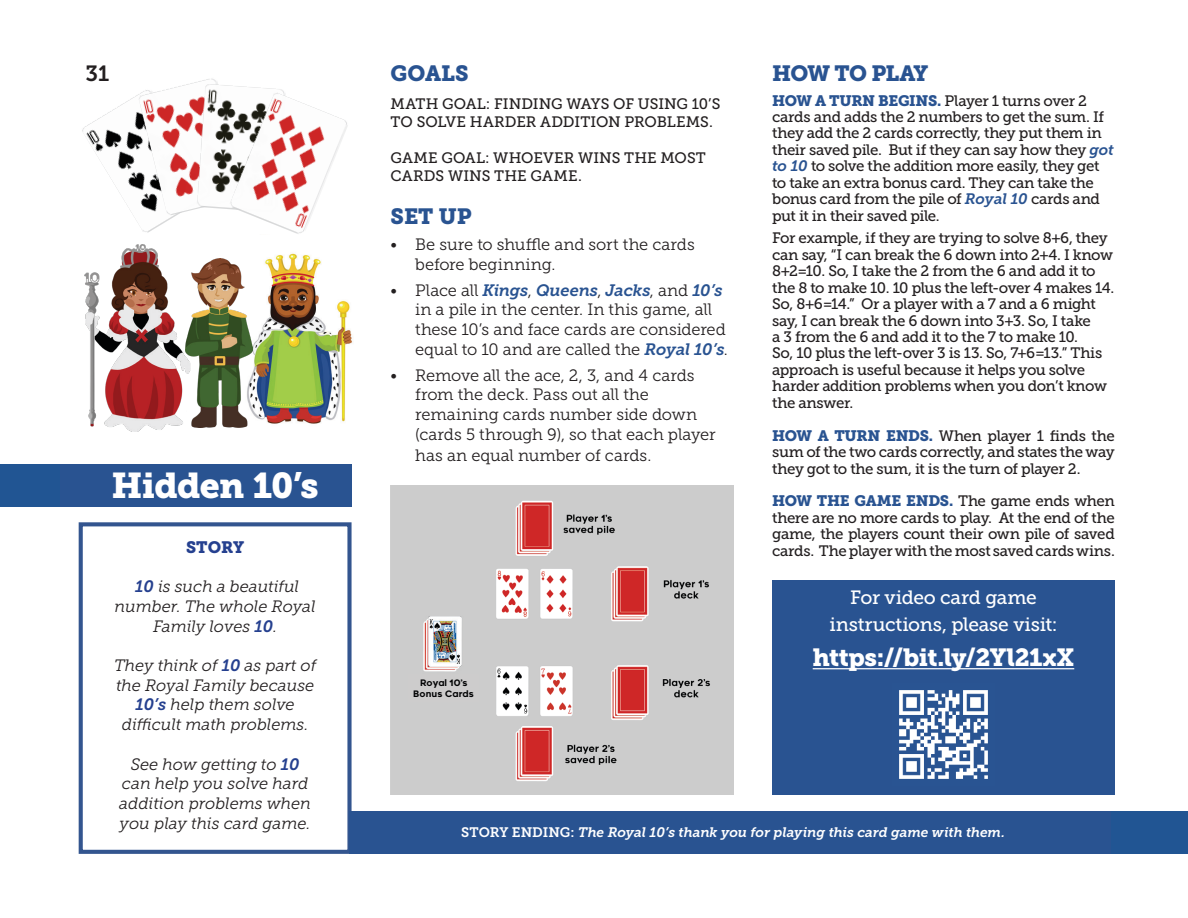
<style>
.page{position:relative;width:1188px;height:918px;background:#fff}
.page>*{position:absolute;margin:0;border:0;box-sizing:border-box;transform-origin:0 0}
.t1{font:35.7px "Museo Slab 900";letter-spacing:-.025em;color:#fff}
.t2{font:24.6px "Museo Slab 900";letter-spacing:-.015em;color:#fff}
.t3{font:21.9px "Museo Slab 900";letter-spacing:-.01em;color:#295391}
.t4{font:21.9px "Museo Slab 900";letter-spacing:-.035em;color:#295391}
.t5{font:21.9px "Museo Slab 700";color:#231f20}
.t6{font:19.2px/26.2px "Museo Slab 500";letter-spacing:-.01em;color:#fff;text-align:center}
.t7{font:16.5px/19.8px "Museo Slab 300";letter-spacing:-.01em;color:#231f20}
.t8{font:italic 16.5px/19.8px "Museo Slab 300";color:#231f20;text-align:center}
.t9{font:italic 16.5px "Museo Slab 700";letter-spacing:-.015em;color:#295391}
.t10{font:16.5px "Museo Slab 900";color:#25408f}
.t11{font:15.15px/16.5px "Museo Slab 500";letter-spacing:-.025em;color:#231f20}
.t12{font:15.15px/18.1px "Museo Slab 500";color:#231f20}
.t13{font:15.15px/18.1px "Museo Slab 500";letter-spacing:.005em;color:#231f20}
.t14{font:15.15px "Museo Slab 900";letter-spacing:-.02em;color:#295391}
.t15{font:italic 13.65px "Museo Slab 700";letter-spacing:-.005em;color:#fff}
.t16{font:9px/10.6px "Renogare";color:#020304;text-align:center}
.s1{font-family:"Museo Slab 300";font-style:normal;color:#231f20}
.s2{font-family:"Museo Slab 700";font-style:italic;color:#295391}
.s3{font-family:"Museo Slab 900";color:#295391}
.s4{font-family:"Museo Slab 500";color:#231f20}
.s5{font-family:"Museo Slab 700";color:#25408f}
.s6{font-style:normal}
</style>
<div class="page">
<div style="left:54px;top:464px;width:298px;height:43px;background:#295391"></div>
<div style="left:79px;top:522px;width:273px;height:332px;border:4px solid #33558f"></div>
<div style="left:349px;top:811px;width:766px;height:43px;background:#295391"></div>
<div style="left:772px;top:580px;width:343px;height:214px;background:#295391"></div>
<img style="left:82px;top:95px;width:93px;height:138px">
<img style="left:138px;top:78px;width:80px;height:138px">
<img style="left:197px;top:84px;width:87px;height:129px">
<img style="left:228px;top:92px;width:120px;height:142px">
<img style="left:391px;top:485px;width:342px;height:309px">
<img style="left:422px;top:615px;width:42px;height:59px">
<img style="left:429px;top:616px;width:33px;height:50px">
<div style="left:408px;top:674px;width:70px;height:28px;background:#cdcccc"></div>
<img style="left:899px;top:690px;width:89px;height:89px">
<hr style="left:813px;top:668px;width:261px;height:1px;background:#fff">
<img style="left:84px;top:244px;width:101px;height:188px">
<img style="left:253px;top:253px;width:100px;height:171px">
<img style="left:185px;top:258px;width:68px;height:170px">
<div style="left:1111px;top:811px;width:77px;height:43px;background:#215593"></div>
<div style="left:0;top:464px;width:59px;height:43px;background:#215593"></div>
<h3 class="t3" style="left:391px;top:60px;width:80px">GOALS</h3>
<p class="t12" style="left:391px;top:95px;width:332px">MATH GOAL: FINDING WAYS OF USING 10’S<br>TO SOLVE HARDER ADDITION PROBLEMS.</p>
<p class="t13" style="left:391px;top:149px;width:317px">GAME GOAL: WHOEVER WINS THE MOST<br>CARDS WINS THE GAME.</p>
<h3 class="t3" style="left:391px;top:204px;width:83px">SET UP</h3>
<p class="t7" style="left:415px;top:234px;width:281px;text-indent:-25px">• Be sure to shuffle and sort the cards before beginning.</p>
<p class="t9" style="left:391px;top:281px;width:334px"><span class="s1">• Place all</span> Kings<span class="s1">,</span> Queens<span class="s1">,</span> Jacks<span class="s1">, and</span> 10’s</p>
<p class="t7" style="left:415px;top:300px;width:314px">in a pile in the center. In this game, all these 10’s and face cards are considered equal to 10 and are called the <span class="s2">Royal 10’s</span>.</p>
<p class="t7" style="left:415px;top:365px;width:302px;text-indent:-25px">• Remove all the ace, 2, 3, and 4 cards from the deck. Pass out all the remaining cards number side down (cards 5 through 9), so that each player</p>
<p class="t7" style="left:415px;top:446px;width:238px">has an equal number of cards.</p>
<h3 class="t4" style="left:772px;top:60px;width:158px">HOW TO PLAY</h3>
<p class="t11" style="left:772px;top:92px;width:343px"><span class="s3">HOW A TURN BEGINS.</span> Player 1 turns over 2 cards and adds the 2 numbers to get the sum. If they add the 2 cards correctly, they put them in their saved pile. But if they can say how they <span class="s2">got to 10</span> to solve the addition more easily, they get to take an extra bonus card. They can take the bonus card from the pile of <span class="s2">Royal 10</span> cards and put it in their saved pile.</p>
<p class="t11" style="left:772px;top:230px;width:344px">For example, if they are trying to solve 8+6, they can say, “I can break the 6 down into 2+4. I know 8+2=10. So, I take the 2 from the 6 and add it to the 8 to make 10. 10 plus the left-over 4 makes 14.<br>So, 8+6=14.” Or a player with a 7 and a 6 might say, I can break the 6 down into 3+3. So, I take<br>a 3 from the 6 and add it to the 7 to make 10.<br>So, 10 plus the left-over 3 is 13. So, 7+6=13.” This approach is useful because it helps you solve harder addition problems when you don’t know the answer.</p>
<p class="t11" style="left:772px;top:427px;width:344px;text-align:justify"><span class="s3">HOW A TURN ENDS.</span> When player 1 finds the sum of the two cards correctly, and states the way they got to the sum, it is the turn of player 2.</p>
<p class="t14" style="left:772px;top:492px;width:344px">HOW THE GAME ENDS. <span class="s4">The game ends when</span></p>
<p class="t11" style="left:772px;top:510px;width:344px">there are no more cards to play. At the end of the game, the players count their own pile of saved</p>
<h3 class="t5" style="left:86px;top:61px;width:25px">31</h3>
<h1 class="t1" style="left:112px;top:465px;width:209px">Hidden 10’s</h1>
<p class="t10" style="left:186px;top:537px;width:60px">STORY</p>
<p class="t11" style="left:772px;top:542px;width:344px">cards. The player with the most saved cards wins.</p>
<p class="t8" style="left:115px;top:577px;width:203px"><span class="s5">10</span> is such a beautiful number. The whole Royal<br>Family loves <span class="s5">10</span>.</p>
<p class="t8" style="left:114px;top:656px;width:204px">They think of <span class="s5">10</span> as part of the Royal Family because<br><span class="s5">10’s</span> help them solve difficult math problems.</p>
<p class="t8" style="left:119px;top:754px;width:193px">See how getting to <span class="s5">10 </span>can help you solve hard addition problems when you play this card game.</p>
<p class="t6" style="left:829px;top:585px;width:230px">For video card game instructions, please visit:</p>
<h2 class="t2" style="left:813px;top:643px;width:263px">https://bit.ly/2Yl21xX</h2>
<p class="t16" style="left:413px;top:678px;width:62px">Royal 10’s<br>Bonus Cards</p>
<p class="t15" style="left:461px;top:825px;width:545px"><span class="s6">STORY ENDING:</span> The Royal 10’s thank you for playing this card game with them.</p>
</div>
